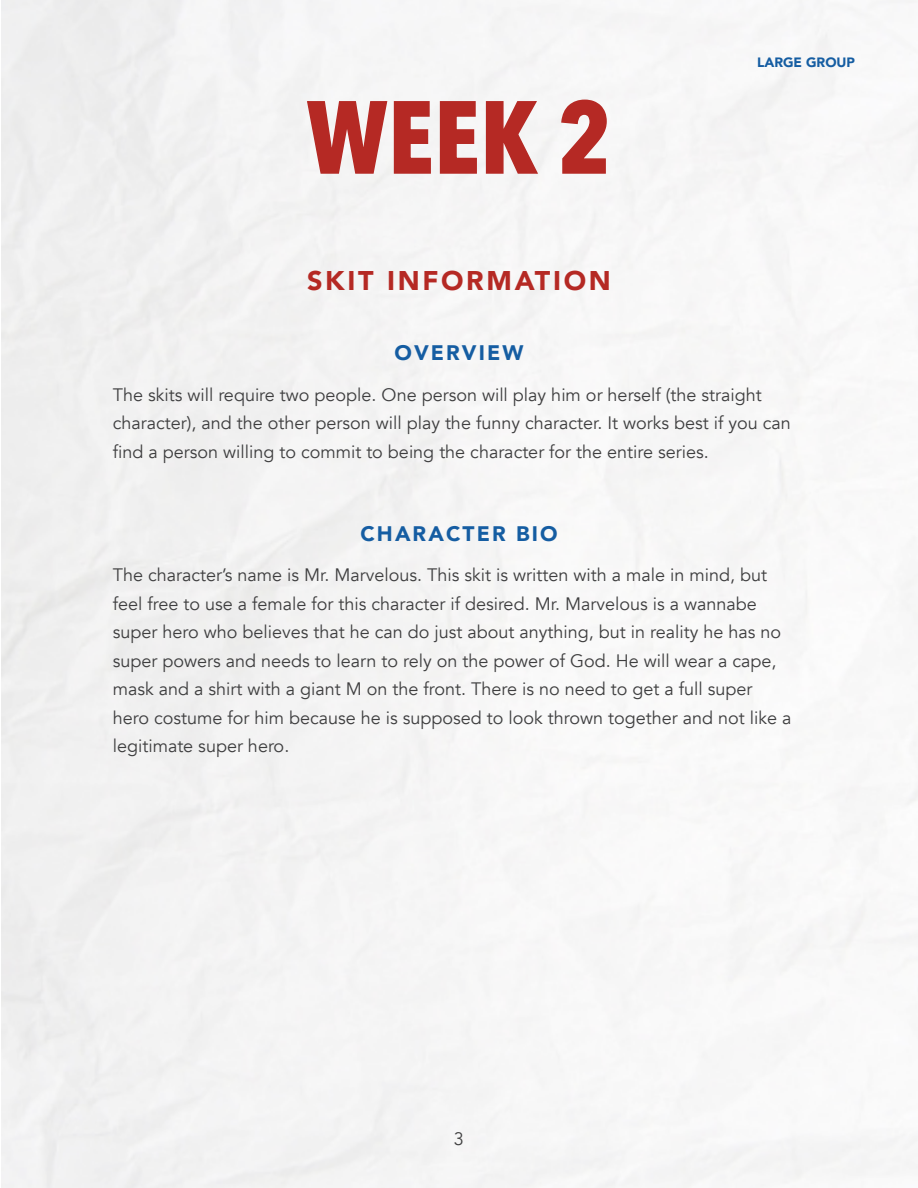
<style>
.page{position:relative;width:918px;height:1188px;background:#fff}
.page>*{position:absolute;margin:0;border:0;box-sizing:border-box;transform-origin:0 0}
.t1{font:700 100.5px "Avenir Next Condensed";color:#b52924}
.t2{font:900 27px "Avenir";letter-spacing:.1em;color:#b52924}
.t3{font:900 21px "Avenir";letter-spacing:.1em;color:#155da2}
.t4{font:18px/28.5px "Avenir";color:#3e3e3f}
.t5{font:900 13.5px "Avenir";color:#155da2}
</style>
<div class="page">
<svg style="left:306px;top:100px;width:126px;height:74px"></svg>
<svg style="left:439px;top:100px;width:39px;height:74px"></svg>
<svg style="left:485px;top:100px;width:54px;height:75px"></svg>
<svg style="left:560px;top:99px;width:48px;height:75px"></svg>
<h1 class="t1" style="left:307px;top:76px;width:306px">WEEK 2</h1>
<p class="t2" style="left:307px;top:258px;width:305px">SKIT INFORMATION</p>
<p class="t5" style="left:757px;top:50px;width:99px">LARGE GROUP</p>
<p class="t3" style="left:394px;top:335px;width:131px">OVERVIEW</p>
<p class="t4" style="left:113px;top:381px;width:680px">The skits will require two people. One person will play him or herself (the straight character), and the other person will play the funny character. It works best if you can find a person willing to commit to being the character for the entire series.</p>
<p class="t3" style="left:360px;top:515px;width:199px">CHARACTER BIO</p>
<p class="t4" style="left:113px;top:561px;width:680px">The character’s name is Mr. Marvelous. This skit is written with a male in mind, but feel free to use a female for this character if desired. Mr. Marvelous is a wannabe super hero who believes that he can do just about anything, but in reality he has no super powers and needs to learn to rely on the power of God. He will wear a cape, mask and a shirt with a giant M on the front. There is no need to get a full super hero costume for him because he is supposed to look thrown together and not like a legitimate super hero.</p>
<p class="t4" style="left:454px;top:1124px;width:12px">3</p>
</div>
